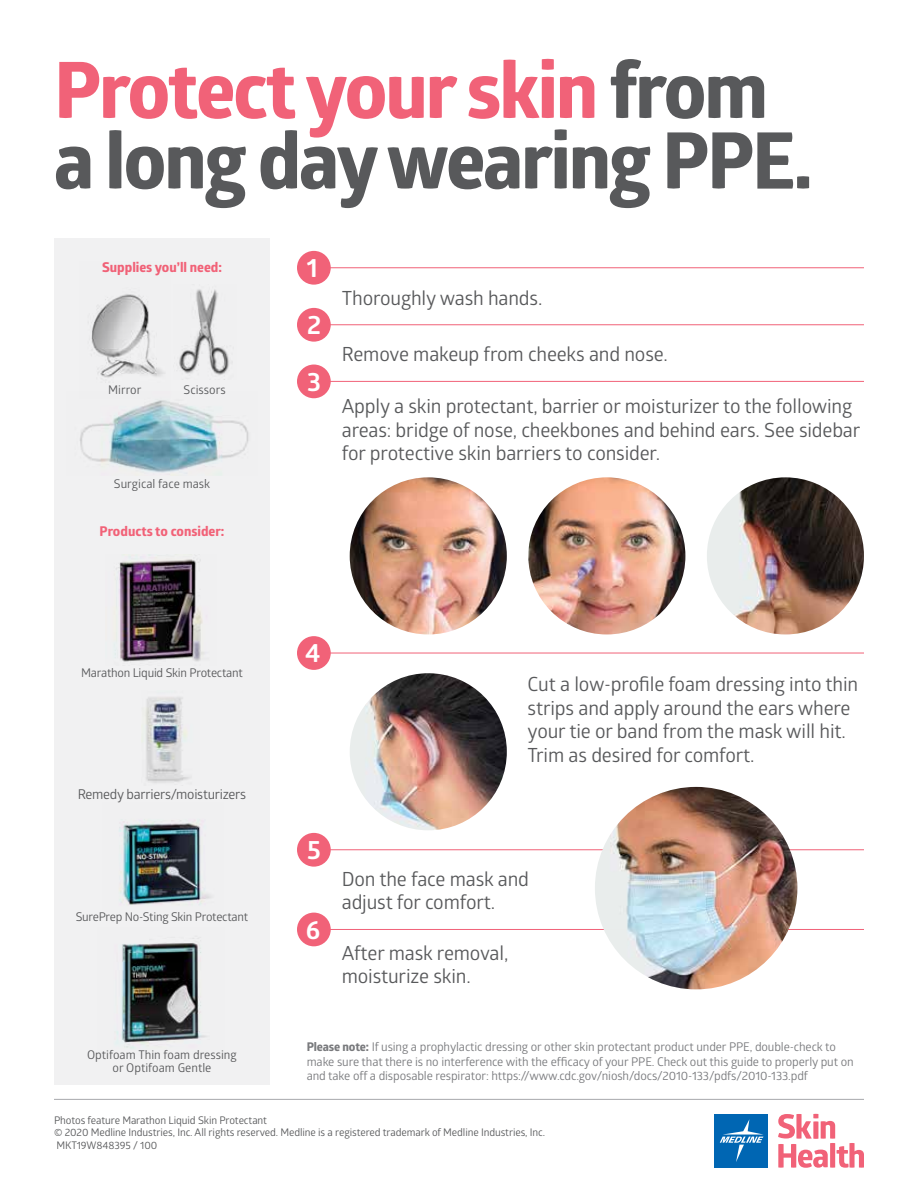
<style>
.page{position:relative;width:918px;height:1188px;background:#fff}
.page>*{position:absolute;margin:0;border:0;box-sizing:border-box;transform-origin:0 0}
.t1{font:800 78px/70.5px "Glober";letter-spacing:-.03em;color:#58595b}
.t2{font:700 26.25px "Glober";color:#fff}
.t3{font:19.5px/23.4px "Glober";letter-spacing:-.01em;color:#58595b}
.t4{font:800 13.5px "Glober";color:#f16278}
.t5{font:13.5px "Glober";letter-spacing:-.02em;color:#58595b}
.t6{font:12px/14.4px "Glober";letter-spacing:-.01em;color:#797a7d}
.t7{font:12px/13.5px "Glober";letter-spacing:-.015em;color:#58595b;text-align:center}
.t8{font:10.5px/12.6px "Glober";letter-spacing:-.01em;color:#58595b}
.s1{color:#f16278}
.s2{font-weight:800}
</style>
<div class="page">
<div style="left:54px;top:238px;width:216px;height:846px;background:#f1f1f2"></div>
<div style="left:714px;top:1114px;width:54px;height:54px;background:#0066b3"></div>
<svg style="left:720px;top:1119px;width:44px;height:43px"></svg>
<svg style="left:778px;top:1114px;width:86px;height:54px"></svg>
<img style="left:116px;top:938px;width:91px;height:111px">
<img style="left:91px;top:294px;width:74px;height:84px">
<img style="left:179px;top:289px;width:50px;height:86px">
<img style="left:80px;top:400px;width:169px;height:73px">
<img style="left:114px;top:555px;width:90px;height:107px">
<hr style="left:310px;top:267px;width:554px;height:1px;background:#f16278">
<div style="left:297px;top:251px;width:34px;height:34px;background:#f16278;border-radius:50%"></div>
<hr style="left:310px;top:324px;width:554px;height:1px;background:#f16278">
<div style="left:297px;top:308px;width:34px;height:34px;background:#f16278;border-radius:50%"></div>
<img style="left:350px;top:477px;width:157px;height:157px;border-radius:79px">
<img style="left:528px;top:477px;width:157px;height:157px;border-radius:79px">
<img style="left:707px;top:477px;width:157px;height:157px;border-radius:79px">
<hr style="left:310px;top:381px;width:554px;height:1px;background:#f16278">
<div style="left:297px;top:365px;width:34px;height:33px;background:#f16278;border-radius:50%"></div>
<img style="left:350px;top:673px;width:157px;height:157px;border-radius:79px">
<hr style="left:310px;top:653px;width:554px;height:1px;background:#f16278">
<div style="left:297px;top:636px;width:34px;height:34px;background:#f16278;border-radius:50%"></div>
<hr style="left:313px;top:849px;width:551px;height:1px;background:#f16278">
<div style="left:297px;top:833px;width:34px;height:34px;background:#f16278;border-radius:50%"></div>
<hr style="left:313px;top:929px;width:551px;height:1px;background:#f16278">
<div style="left:297px;top:913px;width:34px;height:33px;background:#f16278;border-radius:50%"></div>
<img style="left:595px;top:787px;width:202px;height:202px;border-radius:101px">
<hr style="left:54px;top:1099px;width:810px;height:1px;background:#a7a9ac">
<img style="left:119px;top:819px;width:92px;height:86px">
<img style="left:141px;top:697px;width:49px;height:86px">
<h1 class="t1" style="left:54px;top:54px;width:761px"><span class="s1">Protect your skin</span> from a long day wearing PPE.</h1>
<p class="t4" style="left:102px;top:257px;width:121px">Supplies you’ll need:</p>
<p class="t7" style="left:108px;top:382px;width:35px">Mirror</p>
<p class="t7" style="left:184px;top:382px;width:44px">Scissors</p>
<p class="t7" style="left:114px;top:477px;width:98px">Surgical face mask</p>
<p class="t4" style="left:99px;top:521px;width:127px">Products to consider:</p>
<p class="t7" style="left:81px;top:666px;width:163px">Marathon Liquid Skin Protectant</p>
<p class="t5" style="left:78px;top:785px;width:170px">Remedy barriers/moisturizers</p>
<p class="t7" style="left:76px;top:909px;width:174px">SurePrep No-Sting Skin Protectant</p>
<p class="t7" style="left:87px;top:1047px;width:151px">Optifoam Thin foam dressing or Optifoam Gentle</p>
<h2 class="t2" style="left:307px;top:249px;width:13px">1</h2>
<h2 class="t2" style="left:307px;top:306px;width:16px">2</h2>
<h2 class="t2" style="left:307px;top:363px;width:15px">3</h2>
<p class="t3" style="left:342px;top:285px;width:202px">Thoroughly wash hands.</p>
<p class="t3" style="left:342px;top:341px;width:327px">Remove makeup from cheeks and nose.</p>
<p class="t3" style="left:342px;top:394px;width:520px">Apply a skin protectant, barrier or moisturizer to the following areas: bridge of nose, cheekbones and behind ears. See sidebar for protective skin barriers to consider.</p>
<h2 class="t2" style="left:305px;top:633px;width:17px">4</h2>
<p class="t3" style="left:528px;top:672px;width:332px">Cut a low-profile foam dressing into thin strips and apply around the ears where your tie or band from the mask will hit.<br>Trim as desired for comfort.</p>
<h2 class="t2" style="left:307px;top:831px;width:15px">5</h2>
<h2 class="t2" style="left:306px;top:910px;width:16px">6</h2>
<p class="t3" style="left:342px;top:866px;width:189px">Don the face mask and adjust for comfort.</p>
<p class="t3" style="left:342px;top:941px;width:168px">After mask removal, moisturize skin.</p>
<p class="t6" style="left:307px;top:1039px;width:549px"><span class="s2">Please note:</span> If using a prophylactic dressing or other skin protectant product under PPE, double-check to make sure that there is no interference with the efficacy of your PPE. Check out this guide to properly put on and take off a disposable respirator: https://www.cdc.gov/niosh/docs/2010-133/pdfs/2010-133.pdf</p>
<p class="t8" style="left:54px;top:1113px;width:493px">Photos feature Marathon Liquid Skin Protectant<br>© 2020 Medline Industries, Inc. All rights reserved. Medline is a registered trademark of Medline Industries, Inc.<br>MKT19W848395 / 100</p>
</div>
